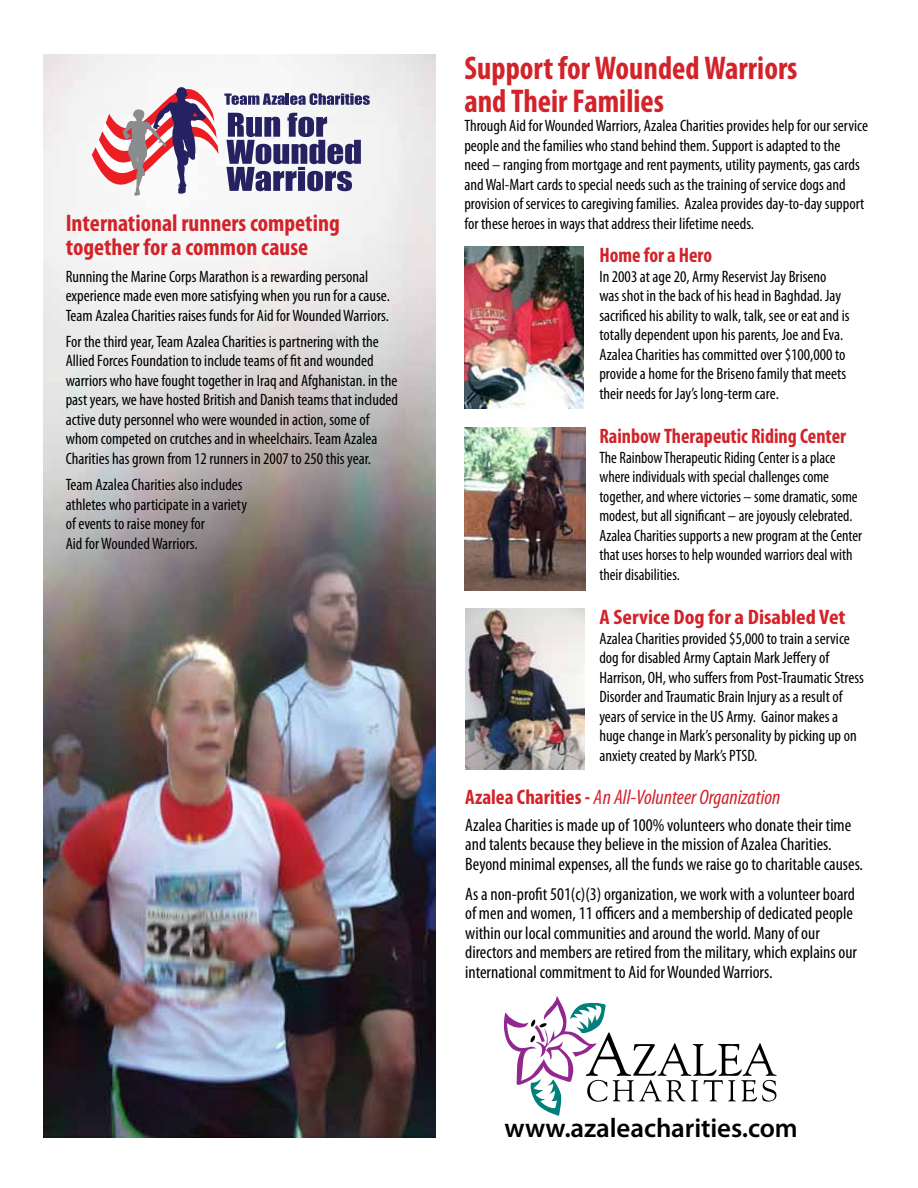
<style>
.page{position:relative;width:918px;height:1188px;background:#fff}
.page>*{position:absolute;margin:0;border:0;box-sizing:border-box;transform-origin:0 0}
.t1{font:700 condensed 33px/33px "Myriad Pro";color:#d2232a;scale:.96 1}
.t2{font:600 27px "Myriad Pro";letter-spacing:-.005em;color:#000}
.t3{font:700 condensed 24px "Myriad Pro";color:#d2232a}
.t4{font:italic condensed 21px "Myriad Pro";color:#d2232a}
.t5{font:700 condensed 21px "Myriad Pro";color:#d2232a;scale:.96 1}
.t6{font:700 condensed 21px "Myriad Pro";color:#d2232a;scale:1.08 1}
.t7{font:condensed 18px/19.5px "Myriad Pro";color:#000}
.t8{font:condensed 16.5px/19.5px "Myriad Pro";color:#000}
.t9{font:condensed 16.5px/19.5px "Myriad Pro";color:#000;scale:.96 1}
.s1{font-weight:700;font-style:normal}
</style>
<div class="page">
<img style="left:43px;top:54px;width:393px;height:1084px">
<img style="left:464px;top:246px;width:119px;height:163px">
<img style="left:464px;top:428px;width:121px;height:162px">
<img style="left:465px;top:609px;width:119px;height:161px">
<svg style="left:504px;top:996px;width:272px;height:119px"></svg>
<svg style="left:92px;top:78px;width:278px;height:126px"></svg>
<h1 class="t1" style="left:464px;top:51px;width:349px">Support for Wounded Warriors and Their Families</h1>
<p class="t8" style="left:464px;top:116px;width:405px">Through Aid for Wounded Warriors, Azalea Charities provides help for our service people and the families who stand behind them. Support is adapted to the need – ranging from mortgage and rent payments, utility payments, gas cards and Wal-Mart cards to special needs such as the training of service dogs and provision of services to caregiving families. Azalea provides day-to-day support</p>
<h3 class="t3" style="left:66px;top:208px;width:276px">International runners competing</h3>
<p class="t8" style="left:464px;top:213px;width:291px">for these heroes in ways that address their lifetime needs.</p>
<h3 class="t3" style="left:66px;top:232px;width:244px">together for a common cause</h3>
<p class="t8" style="left:66px;top:266px;width:326px">Running the Marine Corps Marathon is a rewarding personal experience made even more satisfying when you run for a cause.<br>Team Azalea Charities raises funds for Aid for Wounded Warriors.</p>
<p class="t8" style="left:66px;top:331px;width:334px">For the third year, Team Azalea Charities is partnering with the Allied Forces Foundation to include teams of fit and wounded warriors who have fought together in Iraq and Afghanistan. in the past years, we have hosted British and Danish teams that included active duty personnel who were wounded in action, some of whom competed on crutches and in wheelchairs. Team Azalea Charities has grown from 12 runners in 2007 to 250 this year.</p>
<p class="t8" style="left:66px;top:475px;width:183px">Team Azalea Charities also includes athletes who participate in a variety of events to raise money for<br>Aid for Wounded Warriors.</p>
<p class="t5" style="left:599px;top:242px;width:119px">Home for a Hero</p>
<p class="t8" style="left:599px;top:266px;width:252px">In 2003 at age 20, Army Reservist Jay Briseno was shot in the back of his head in Baghdad. Jay sacrificed his ability to walk, talk, see or eat and is totally dependent upon his parents, Joe and Eva.<br>Azalea Charities has committed over $100,000 to provide a home for the Briseno family that meets their needs for Jay’s long-term care.</p>
<p class="t5" style="left:599px;top:423px;width:258px">Rainbow Therapeutic Riding Center</p>
<p class="t9" style="left:599px;top:447px;width:275px">The Rainbow Therapeutic Riding Center is a place where individuals with special challenges come together, and where victories – some dramatic, some modest, but all significant – are joyously celebrated.<br>Azalea Charities supports a new program at the Center that uses horses to help wounded warriors deal with their disabilities.</p>
<p class="t6" style="left:599px;top:604px;width:229px">A Service Dog for a Disabled Vet</p>
<p class="t8" style="left:599px;top:629px;width:266px">Azalea Charities provided $5,000 to train a service dog for disabled Army Captain Mark Jeffery of Harrison, OH, who suffers from Post-Traumatic Stress Disorder and Traumatic Brain Injury as a result of years of service in the US Army. Gainor makes a huge change in Mark’s personality by picking up on anxiety created by Mark’s PTSD.</p>
<p class="t4" style="left:465px;top:785px;width:317px"><span class="s1">Azalea Charities -</span> An All-Volunteer Organization</p>
<p class="t7" style="left:465px;top:815px;width:399px">Azalea Charities is made up of 100% volunteers who donate their time and talents because they believe in the mission of Azalea Charities.<br>Beyond minimal expenses, all the funds we raise go to charitable causes.</p>
<p class="t7" style="left:465px;top:884px;width:393px">As a non-profit 501(c)(3) organization, we work with a volunteer board of men and women, 11 officers and a membership of dedicated people within our local communities and around the world. Many of our directors and members are retired from the military, which explains our international commitment to Aid for Wounded Warriors.</p>
<h2 class="t2" style="left:504px;top:1110px;width:295px">www.azaleacharities.com</h2>
</div>
